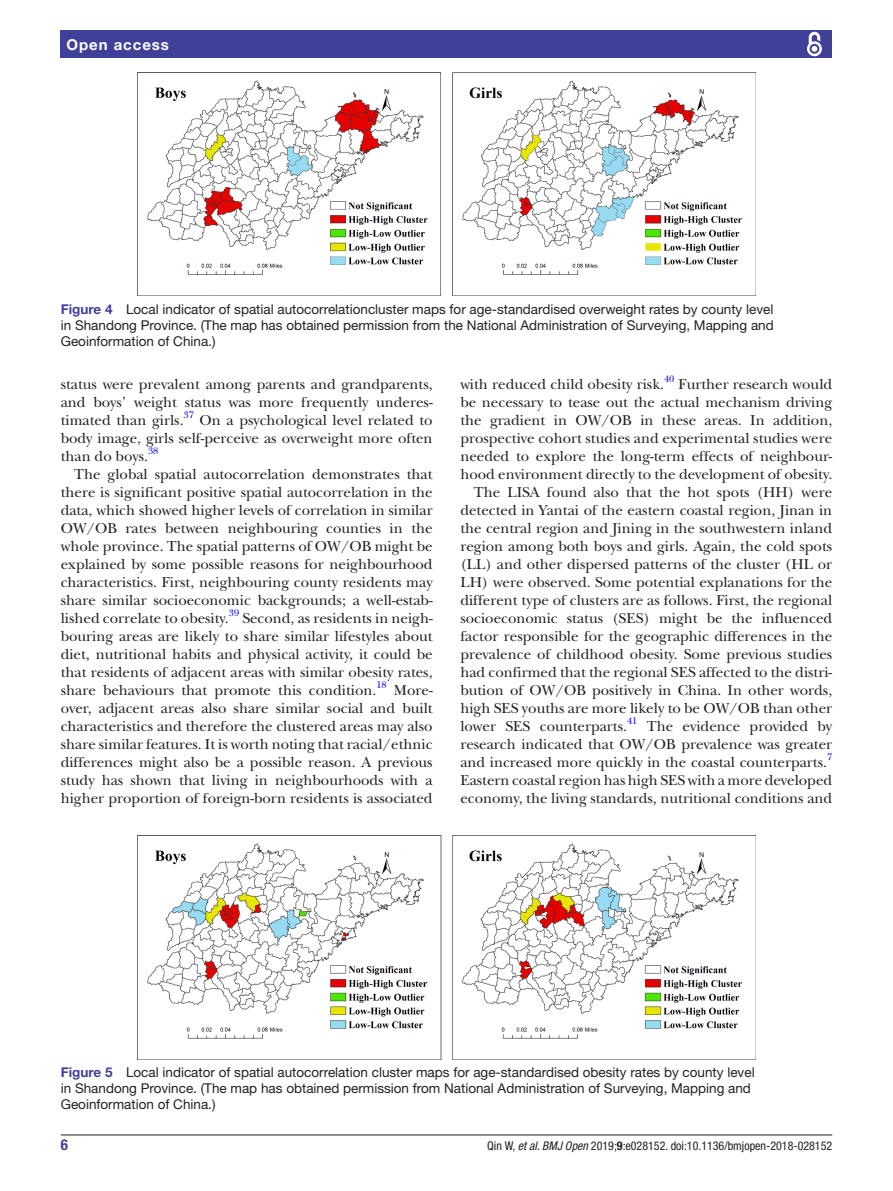
<style>
.page{position:relative;width:893px;height:1191px;background:#fff}
.page>*{position:absolute;margin:0;border:0;box-sizing:border-box;transform-origin:0 0}
.t1{font:15px/18px "New Baskerville";color:#231f20;text-align:justify}
.t2{font:700 15px "Helvetica Neue LT Std";letter-spacing:.065em;color:#fff}
.t3{font:700 condensed 15px "Helvetica Neue LT Std";color:#414099}
.t4{font:13.5px/16.2px "Helvetica Neue LT Std";color:#231f20;text-align:justify}
.t5{font:condensed 12px "Helvetica Neue LT Std";color:#231f20}
.t6{font:9.9px "New Baskerville";color:#00f}
.s1{font-weight:700;color:#414099}
.s2{font-style:italic}
.s3{font-weight:700}
</style>
<div class="page">
<hr style="left:61px;top:1134px;width:771px;height:1px;background:#231f20">
<div style="left:61px;top:31px;width:771px;height:27px;background:#414099"></div>
<svg style="left:807px;top:31px;width:15px;height:26px"></svg>
<img style="left:138px;top:73px;width:617px;height:223px">
<img style="left:147px;top:836px;width:595px;height:223px">
<p class="t2" style="left:66px;top:35px;width:104px">Open access</p>
<p class="t4" style="left:61px;top:300px;width:714px"><span class="s1">Figure 4</span> Local indicator of spatial autocorrelationcluster maps for age-standardised overweight rates by county level in Shandong Province. (The map has obtained permission from the National Administration of Surveying, Mapping and Geoinformation of China.)</p>
<p class="t1" style="left:61px;top:375px;width:373px">status were prevalent among parents and grandparents, and boys’ weight status was more frequently underes&shy;timated than girls.</p>
<p class="t6" style="left:184px;top:409px;width:12px">37</p>
<p class="t1" style="left:61px;top:411px;width:373px;text-indent:139px">On a psychological level related to body image, girls self-perceive as overweight more often than do boys.</p>
<p class="t6" style="left:148px;top:445px;width:12px">38</p>
<p class="t1" style="left:61px;top:465px;width:373px;text-indent:14px">The global spatial autocorrelation demonstrates that there is significant positive spatial autocorrelation in the data, which showed higher levels of correlation in similar OW/OB rates between neighbouring counties in the whole province. The spatial patterns of OW/OB might be explained by some possible reasons for neighbourhood characteristics. First, neighbouring county residents may share similar socioeconomic backgrounds; a well-estab&shy;lished correlate to obesity.</p>
<p class="t6" style="left:229px;top:607px;width:12px">39</p>
<p class="t1" style="left:61px;top:609px;width:373px;text-indent:182px">Second, as residents in neigh&shy;bouring areas are likely to share similar lifestyles about diet, nutritional habits and physical activity, it could be that residents of adjacent areas with similar obesity rates, share behaviours that promote this condition.</p>
<p class="t6" style="left:376px;top:679px;width:12px">18</p>
<p class="t1" style="left:61px;top:681px;width:373px;text-indent:333px">More&shy;over, adjacent areas also share similar social and built characteristics and therefore the clustered areas may also share similar features. It is worth noting that racial/ethnic differences might also be a possible reason. A previous study has shown that living in neighbourhoods with a higher proportion of foreign-born residents is associated</p>
<p class="t1" style="left:460px;top:375px;width:205px">with reduced child obesity risk.</p>
<p class="t6" style="left:664px;top:373px;width:12px">40</p>
<p class="t1" style="left:679px;top:375px;width:155px">Further research would</p>
<p class="t1" style="left:460px;top:393px;width:373px">be necessary to tease out the actual mechanism driving</p>
<p class="t1" style="left:460px;top:411px;width:373px">the gradient in OW/OB in these areas. In addition,</p>
<p class="t1" style="left:460px;top:429px;width:373px">prospective cohort studies and experimental studies were</p>
<p class="t1" style="left:460px;top:447px;width:373px">needed to explore the long-term effects of neighbour-</p>
<p class="t1" style="left:460px;top:465px;width:373px">hood environment directly to the development of obesity.</p>
<p class="t1" style="left:474px;top:483px;width:360px">The LISA found also that the hot spots (HH) were</p>
<p class="t1" style="left:460px;top:501px;width:373px">detected in Yantai of the eastern coastal region, Jinan in</p>
<p class="t1" style="left:460px;top:519px;width:373px">the central region and Jining in the southwestern inland</p>
<p class="t1" style="left:460px;top:537px;width:373px">region among both boys and girls. Again, the cold spots</p>
<p class="t1" style="left:460px;top:555px;width:373px">(LL) and other dispersed patterns of the cluster (HL or</p>
<p class="t1" style="left:460px;top:573px;width:373px">LH) were observed. Some potential explanations for the</p>
<p class="t1" style="left:460px;top:591px;width:373px">different type of clusters are as follows. First, the regional</p>
<p class="t1" style="left:460px;top:609px;width:373px">socioeconomic status (SES) might be the influenced</p>
<p class="t1" style="left:460px;top:627px;width:373px">factor responsible for the geographic differences in the</p>
<p class="t1" style="left:460px;top:645px;width:373px">prevalence of childhood obesity. Some previous studies</p>
<p class="t1" style="left:460px;top:663px;width:373px">had confirmed that the regional SES affected to the distri-</p>
<p class="t1" style="left:460px;top:681px;width:373px">bution of OW/OB positively in China. In other words,</p>
<p class="t1" style="left:460px;top:699px;width:373px">high SES youths are more likely to be OW/OB than other</p>
<p class="t1" style="left:460px;top:717px;width:168px">lower SES counterparts.</p>
<p class="t6" style="left:627px;top:715px;width:12px">41</p>
<p class="t1" style="left:460px;top:717px;width:373px;text-indent:186px">The evidence provided by research indicated that OW/OB prevalence was greater and increased more quickly in the coastal counterparts.</p>
<p class="t6" style="left:827px;top:751px;width:7px">7</p>
<p class="t1" style="left:460px;top:771px;width:373px">Eastern coastal region has high SES with a more developed economy, the living standards, nutritional conditions and</p>
<p class="t4" style="left:61px;top:1063px;width:695px;text-align:left"><span class="s1">Figure 5</span> Local indicator of spatial autocorrelation cluster maps for age-standardised obesity rates by county level in Shandong Province. (The map has obtained permission from National Administration of Surveying, Mapping and<br>Geoinformation of China.)</p>
<p class="t3" style="left:61px;top:1135px;width:9px">6</p>
<p class="t5" style="left:487px;top:1138px;width:346px">Qin W, <span class="s2">et al</span>. <span class="s2">BMJ Open</span> 2019;<span class="s3">9</span>:e028152. doi:10.1136/bmjopen-2018-028152</p>
</div>
